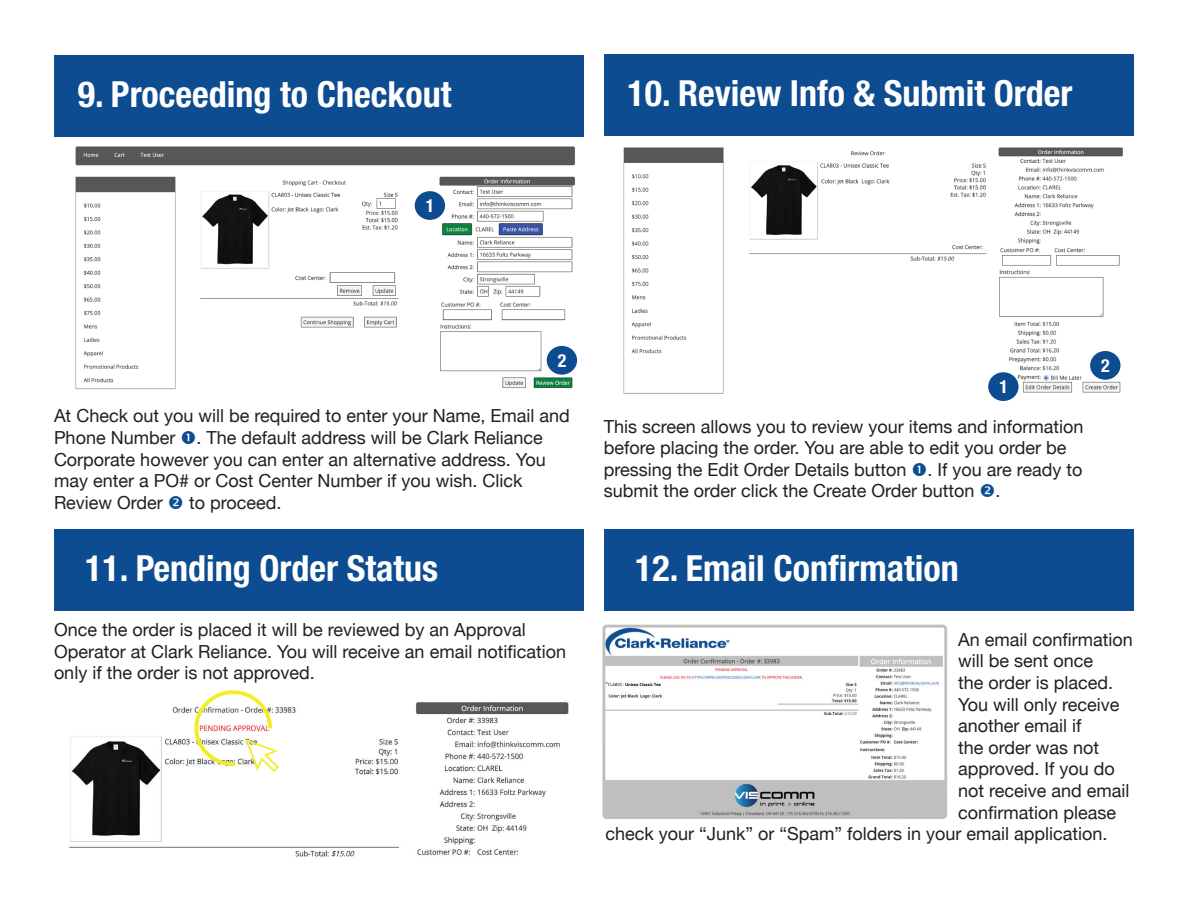
<style>
.page{position:relative;width:1188px;height:918px;background:#fff}
.page>*{position:absolute;margin:0;border:0;box-sizing:border-box;transform-origin:0 0}
.t1{font:700 condensed 36px "Helvetica Neue";color:#fff}
.t2{font:18px/21.6px "Helvetica Neue";color:#231f20}
.t3{font:700 condensed 18px "Helvetica Neue";color:#fff}
</style>
<div class="page">
<div style="left:54px;top:55px;width:530px;height:81px;background:#0d4c91"></div>
<div style="left:604px;top:54px;width:530px;height:82px;background:#0d4c91"></div>
<div style="left:54px;top:529px;width:530px;height:82px;background:#0d4c91"></div>
<div style="left:604px;top:529px;width:530px;height:82px;background:#0d4c91"></div>
<img style="left:75px;top:146px;width:502px;height:244px">
<img style="left:623px;top:147px;width:500px;height:254px">
<div style="left:415px;top:191px;width:30px;height:29px;background:#0d4c91;border-radius:50%"></div>
<div style="left:988px;top:372px;width:31px;height:29px;background:#0d4c91;border-radius:50%"></div>
<div style="left:547px;top:346px;width:30px;height:29px;background:#0d4c91;border-radius:50%"></div>
<div style="left:1090px;top:351px;width:30px;height:29px;background:#0d4c91;border-radius:50%"></div>
<img style="left:69px;top:702px;width:500px;height:155px">
<svg style="left:194px;top:690px;width:85px;height:82px"></svg>
<img style="left:602px;top:624px;width:346px;height:195px">
<h1 class="t1" style="left:78px;top:72px;width:375px">9. Proceeding to Checkout</h1>
<h1 class="t1" style="left:628px;top:71px;width:446px">10. Review Info &amp; Submit Order</h1>
<p class="t3" style="left:426px;top:194px;width:10px">1</p>
<p class="t3" style="left:558px;top:349px;width:10px">2</p>
<p class="t3" style="left:1101px;top:354px;width:10px">2</p>
<p class="t3" style="left:999px;top:376px;width:10px">1</p>
<p class="t2" style="left:54px;top:406px;width:517px">At Check out you will be required to enter your Name, Email and Phone Number . The default address will be Clark Reliance Corporate however you can enter an alternative address. You may enter a PO# or Cost Center Number if you wish. Click Review Order</p>
<p class="t2" style="left:189px;top:493px;width:94px">to proceed.</p>
<p class="t2" style="left:604px;top:416px;width:481px">This screen allows you to review your items and information before placing the order. You are able to edit you order be pressing the Edit Order Details button . If you are ready to submit the order click the Create Order button .</p>
<h1 class="t1" style="left:85px;top:547px;width:354px">11. Pending Order Status</h1>
<h1 class="t1" style="left:635px;top:547px;width:325px">12. Email Confirmation</h1>
<p class="t2" style="left:54px;top:620px;width:514px">Once the order is placed it will be reviewed by an Approval<br>Operator at Clark Reliance. You will receive an email notification only if the order is not approved.</p>
<p class="t2" style="left:958px;top:630px;width:176px">An email confirmation</p>
<p class="t2" style="left:958px;top:651px;width:136px">will be sent once</p>
<p class="t2" style="left:958px;top:673px;width:157px">the order is placed.</p>
<p class="t2" style="left:958px;top:694px;width:163px">You will only receive</p>
<p class="t2" style="left:958px;top:716px;width:125px">another email if</p>
<p class="t2" style="left:958px;top:738px;width:143px">the order was not</p>
<p class="t2" style="left:958px;top:759px;width:158px">approved. If you do</p>
<p class="t2" style="left:958px;top:781px;width:173px">not receive and email</p>
<p class="t2" style="left:958px;top:802px;width:160px">confirmation please</p>
<p class="t2" style="left:606px;top:824px;width:504px">check your “Junk” or “Spam” folders in your email application.</p>
</div>
